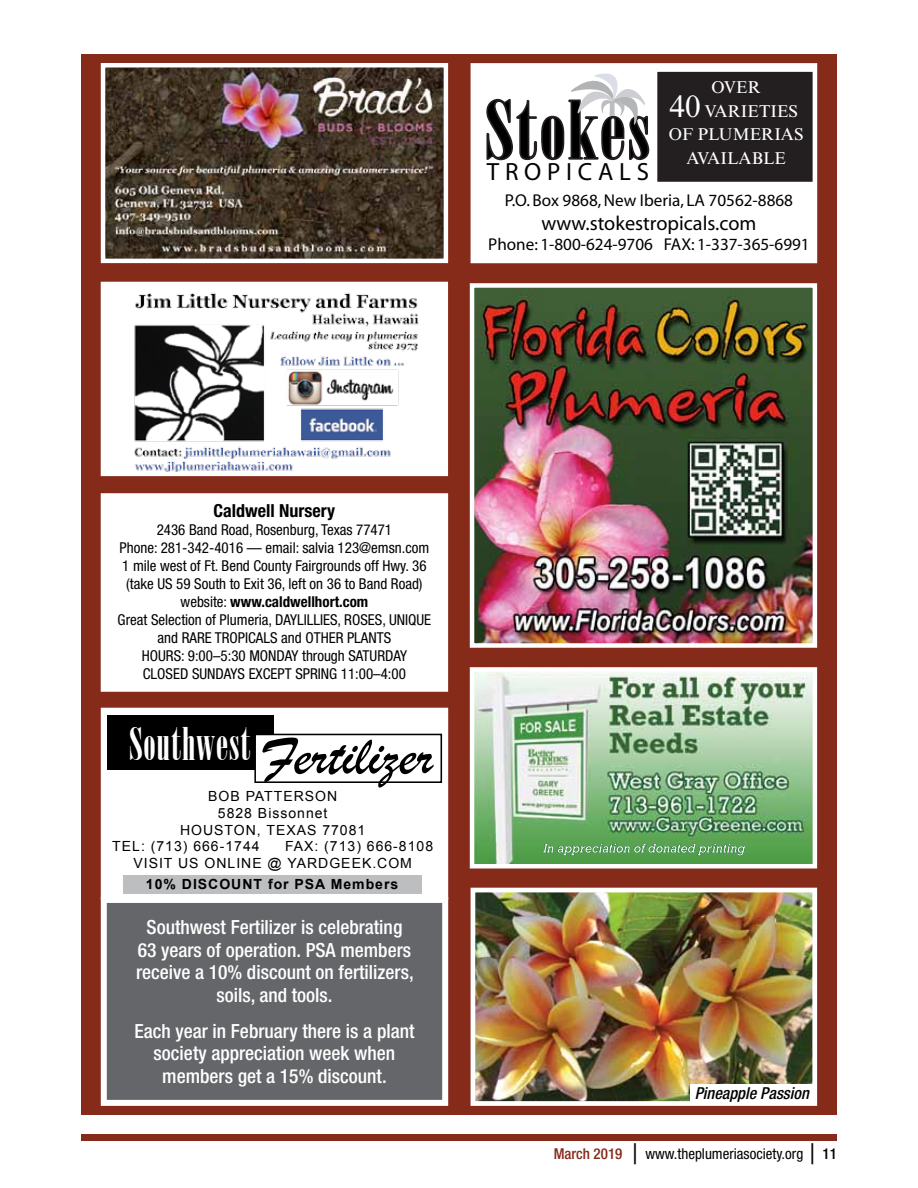
<style>
.page{position:relative;width:918px;height:1188px;background:#fff}
.page>*{position:absolute;margin:0;border:0;box-sizing:border-box;transform-origin:0 0}
.t1{font:57.45px "Brush Script";color:#000}
.t2{font:31.2px "Times New Roman MT Std";color:#fff}
.t3{font:24.9px "Myriad";letter-spacing:.23em;color:#000}
.t4{font:20.25px "Myriad";color:#000}
.t5{font:500 condensed 19.5px/22.5px "Helvetica Neue LT Std";color:#fff;text-align:center}
.t6{font:700 condensed 18px "Helvetica Neue LT Std";color:#000}
.t7{font:17.1px "Myriad";color:#000}
.t8{font:17.1px "Times New Roman MT Std";color:#fff}
.t9{font:italic 500 condensed 16.5px "Helvetica Neue LT Std";color:#000}
.t10{font:condensed 15px/18px "Helvetica Neue LT Std";color:#000;text-align:center}
.t11{font:13.95px/16.8px "Arial";letter-spacing:.07em;color:#000}
.t12{font:700 13.95px "Arial";letter-spacing:.07em;color:#000}
.s1{font-weight:700}
.s2{font-weight:500;color:#862a1a}
.s3{font-family:"Brush Script Std";font-stretch:normal;font-size:21px}
.s4{font-weight:500}
</style>
<div class="page">
<div style="left:81px;top:1134px;width:756px;height:7px;background:#862a1a"></div>
<div style="left:81px;top:54px;width:756px;height:1061px;background:#862a1a"></div>
<div style="left:103px;top:495px;width:343px;height:195px;background:#fff"></div>
<div style="left:101px;top:493px;width:347px;height:199px;border:4px solid #fff"></div>
<div style="left:473px;top:68px;width:342px;height:193px;background:#fff"></div>
<svg style="left:486px;top:71px;width:325px;height:111px"></svg>
<div style="left:471px;top:63px;width:346px;height:200px;border:5px solid #fff"></div>
<div style="left:103px;top:710px;width:343px;height:188px;background:#fff"></div>
<div style="left:107px;top:715px;width:167px;height:55px;background:#000"></div>
<div style="left:255px;top:734px;width:186px;height:48px;background:#fff"></div>
<div style="left:254px;top:734px;width:188px;height:49px;border:2px solid #000"></div>
<div style="left:123px;top:876px;width:299px;height:18px;background:#bcbec0"></div>
<div style="left:101px;top:708px;width:347px;height:192px;border:4px solid #fff"></div>
<img style="left:106px;top:287px;width:337px;height:184px">
<div style="left:101px;top:282px;width:347px;height:194px;border:4px solid #fff"></div>
<img style="left:475px;top:288px;width:337px;height:355px">
<div style="left:470px;top:283px;width:347px;height:365px;border:4px solid #fff"></div>
<img style="left:475px;top:672px;width:337px;height:191px">
<img style="left:601px;top:843px;width:130px;height:10px">
<img style="left:543px;top:844px;width:187px;height:9px">
<div style="left:470px;top:667px;width:347px;height:201px;border:4px solid #fff"></div>
<div style="left:104px;top:900px;width:341px;height:203px;background:#656669"></div>
<div style="left:101px;top:897px;width:347px;height:209px;border:6px solid #fff"></div>
<img style="left:106px;top:68px;width:337px;height:190px">
<div style="left:101px;top:63px;width:347px;height:200px;border:4px solid #fff"></div>
<img style="left:477px;top:894px;width:334px;height:206px">
<div style="left:471px;top:888px;width:346px;height:218px;border:5px solid #fff"></div>
<div style="left:690px;top:1084px;width:124px;height:18px;background:#fff"></div>
<h3 class="t3" style="left:487px;top:160px;width:164px">TROPICALS</h3>
<p class="t8" style="left:712px;top:77px;width:51px">OVER</p>
<p class="t8" style="left:705px;top:101px;width:95px">VARIETIES</p>
<p class="t8" style="left:669px;top:125px;width:136px">OF PLUMERIAS</p>
<p class="t8" style="left:687px;top:148px;width:101px">AVAILABLE</p>
<h2 class="t2" style="left:670px;top:88px;width:33px">40</h2>
<p class="t7" style="left:505px;top:191px;width:290px">P.O. Box 9868, New Iberia, LA 70562-8868</p>
<h3 class="t4" style="left:542px;top:213px;width:216px">www.stokestropicals.com</h3>
<p class="t7" style="left:488px;top:236px;width:323px">Phone: 1-800-624-9706 FAX: 1-337-365-6991</p>
<p class="t6" style="left:214px;top:500px;width:123px">Caldwell Nursery</p>
<p class="t10" style="left:118px;top:521px;width:315px">2436 Band Road, Rosenburg, Texas 77471<br>Phone: 281-342-4016 — email: salvia 123@emsn.com 1 mile west of Ft. Bend County Fairgrounds off Hwy. 36 (take US 59 South to Exit 36, left on 36 to Band Road) website: <span class="s1">www.caldwellhort.com<br></span>Great Selection of Plumeria, DAYLILLIES, ROSES, UNIQUE and RARE TROPICALS and OTHER PLANTS<br>HOURS: 9:00–5:30 MONDAY through SATURDAY CLOSED SUNDAYS EXCEPT SPRING 11:00–4:00</p>
<h1 class="t1" style="left:129px;top:721px;width:305px"><sup>Southwest</sup> Fertilizer</h1>
<p class="t11" style="left:208px;top:788px;width:131px">BOB PATTERSON</p>
<p class="t11" style="left:218px;top:805px;width:111px">5828 Bissonnet</p>
<p class="t11" style="left:180px;top:822px;width:187px">HOUSTON, TEXAS 77081</p>
<p class="t11" style="left:112px;top:838px;width:149px">TEL: (713) 666-1744</p>
<p class="t11" style="left:133px;top:838px;width:301px;text-indent:152px">FAX: (713) 666-8108<br>VISIT US ONLINE @ YARDGEEK.COM</p>
<p class="t12" style="left:146px;top:875px;width:254px">10% DISCOUNT for PSA Members</p>
<h3 class="t5" style="left:136px;top:916px;width:279px">Southwest Fertilizer is celebrating<br>63 years of operation. PSA members receive a 10% discount on fertilizers, soils, and tools.</h3>
<h3 class="t5" style="left:134px;top:1019px;width:282px">Each year in February there is a plant society appreciation week when members get a 15% discount.</h3>
<p class="t9" style="left:695px;top:1083px;width:116px">Pineapple Passion</p>
<p class="t10" style="left:554px;top:1145px;width:285px"><span class="s2">March 2019</span> <span class="s3">|</span> www.theplumeriasociety.org <span class="s3">|</span> <span class="s4">11</span></p>
</div>
